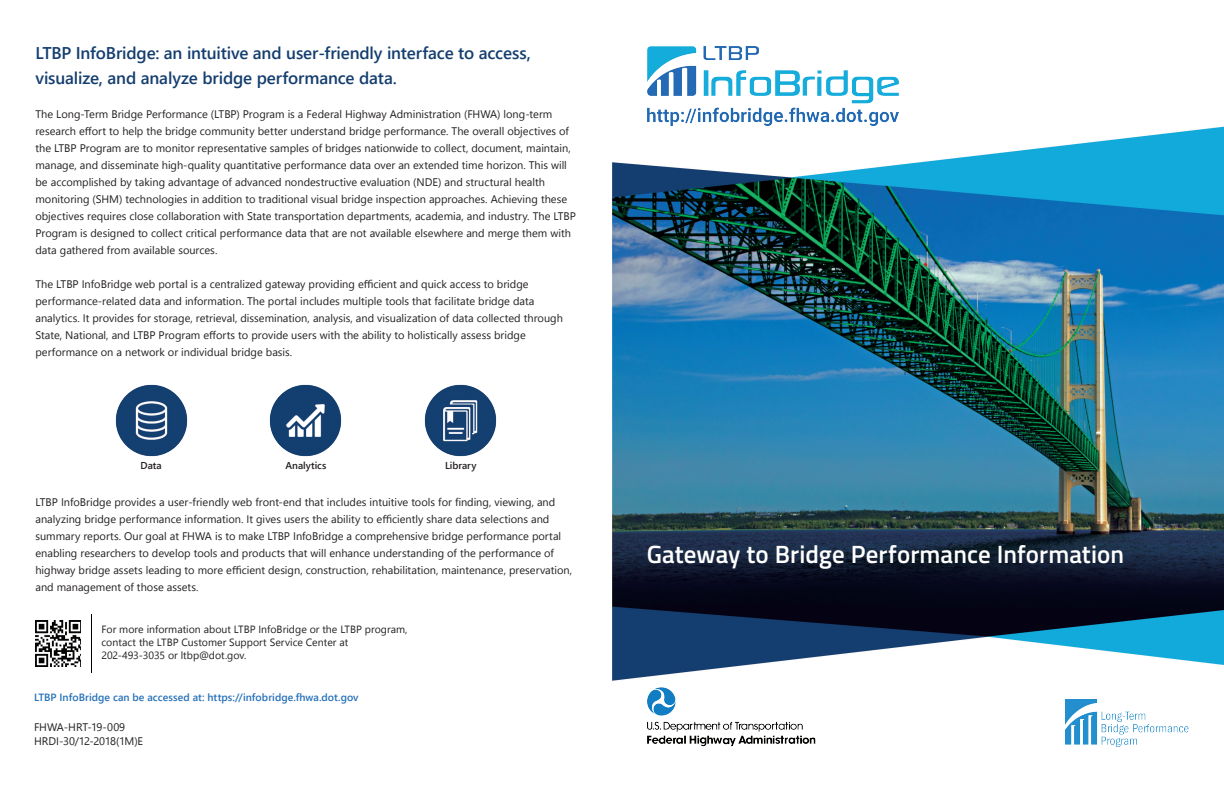
<style>
.page{position:relative;width:1224px;height:792px;background:#fff}
.page>*{position:absolute;margin:0;border:0;box-sizing:border-box;transform-origin:0 0}
.t1{font:600 25px "Titillium Web";letter-spacing:.005em;color:#fff}
.t2{font:600 17px/25px "Segoe UI";letter-spacing:-.01em;color:#143e6f}
.t3{font:11px/17px "Segoe UI";color:#231f20}
.t4{font:10.5px/12.6px "Segoe UI";color:#231f20}
.t5{font:600 10.5px "Segoe UI";letter-spacing:.005em;color:#2570b8}
.t6{font:600 10px "Segoe UI";letter-spacing:-.005em;color:#231f20}
</style>
<div class="page">
<img style="left:148px;top:48px;width:1076px;height:699px">
<hr style="left:91px;top:612px;width:2px;height:61px;background:#231f20;opacity:.11">
<img style="left:648px;top:46px;width:250px;height:79px">
<img style="left:115px;top:384px;width:72px;height:72px">
<img style="left:270px;top:384px;width:72px;height:72px">
<img style="left:425px;top:384px;width:72px;height:72px">
<img style="left:35px;top:620px;width:46px;height:47px">
<img style="left:648px;top:687px;width:167px;height:60px">
<img style="left:1066px;top:699px;width:122px;height:47px">
<h3 class="t2" style="left:35px;top:40px;width:497px">LTBP InfoBridge: an intuitive and user-friendly interface to access, visualize, and analyze bridge performance data.</h3>
<p class="t3" style="left:35px;top:105px;width:542px">The Long-Term Bridge Performance (LTBP) Program is a Federal Highway Administration (FHWA) long-term research effort to help the bridge community better understand bridge performance. The overall objectives of the LTBP Program are to monitor representative samples of bridges nationwide to collect, document, maintain, manage, and disseminate high-quality quantitative performance data over an extended time horizon. This will be accomplished by taking advantage of advanced nondestructive evaluation (NDE) and structural health monitoring (SHM) technologies in addition to traditional visual bridge inspection approaches. Achieving these objectives requires close collaboration with State transportation departments, academia, and industry. The LTBP Program is designed to collect critical performance data that are not available elsewhere and merge them with data gathered from available sources.</p>
<p class="t3" style="left:35px;top:275px;width:529px">The LTBP InfoBridge web portal is a centralized gateway providing efficient and quick access to bridge performance-related data and information. The portal includes multiple tools that facilitate bridge data analytics. It provides for storage, retrieval, dissemination, analysis, and visualization of data collected through State, National, and LTBP Program efforts to provide users with the ability to holistically assess bridge performance on a network or individual bridge basis.</p>
<p class="t6" style="left:141px;top:458px;width:23px">Data</p>
<p class="t6" style="left:286px;top:458px;width:42px">Analytics</p>
<p class="t6" style="left:445px;top:458px;width:33px">Library</p>
<p class="t3" style="left:35px;top:494px;width:527px">LTBP InfoBridge provides a user-friendly web front-end that includes intuitive tools for finding, viewing, and analyzing bridge performance information. It gives users the ability to efficiently share data selections and summary reports. Our goal at FHWA is to make LTBP InfoBridge a comprehensive bridge performance portal enabling researchers to develop tools and products that will enhance understanding of the performance of</p>
<p class="t3" style="left:35px;top:562px;width:538px">highway bridge assets leading to more efficient design, construction, rehabilitation, maintenance, preservation, and management of those assets.</p>
<p class="t4" style="left:102px;top:623px;width:308px">For more information about LTBP InfoBridge or the LTBP program, contact the LTBP Customer Support Service Center at<br>202-493-3035 or ltbp@dot.gov.</p>
<p class="t5" style="left:34px;top:688px;width:326px">LTBP InfoBridge can be accessed at: https://infobridge.fhwa.dot.gov</p>
<p class="t3" style="left:34px;top:720px;width:111px;line-height:13.5px">FHWA-HRT-19-009<br>HRDI-30/12-2018(1M)E</p>
<h1 class="t1" style="left:647px;top:535px;width:479px">Gateway to Bridge Performance Information</h1>
</div>
